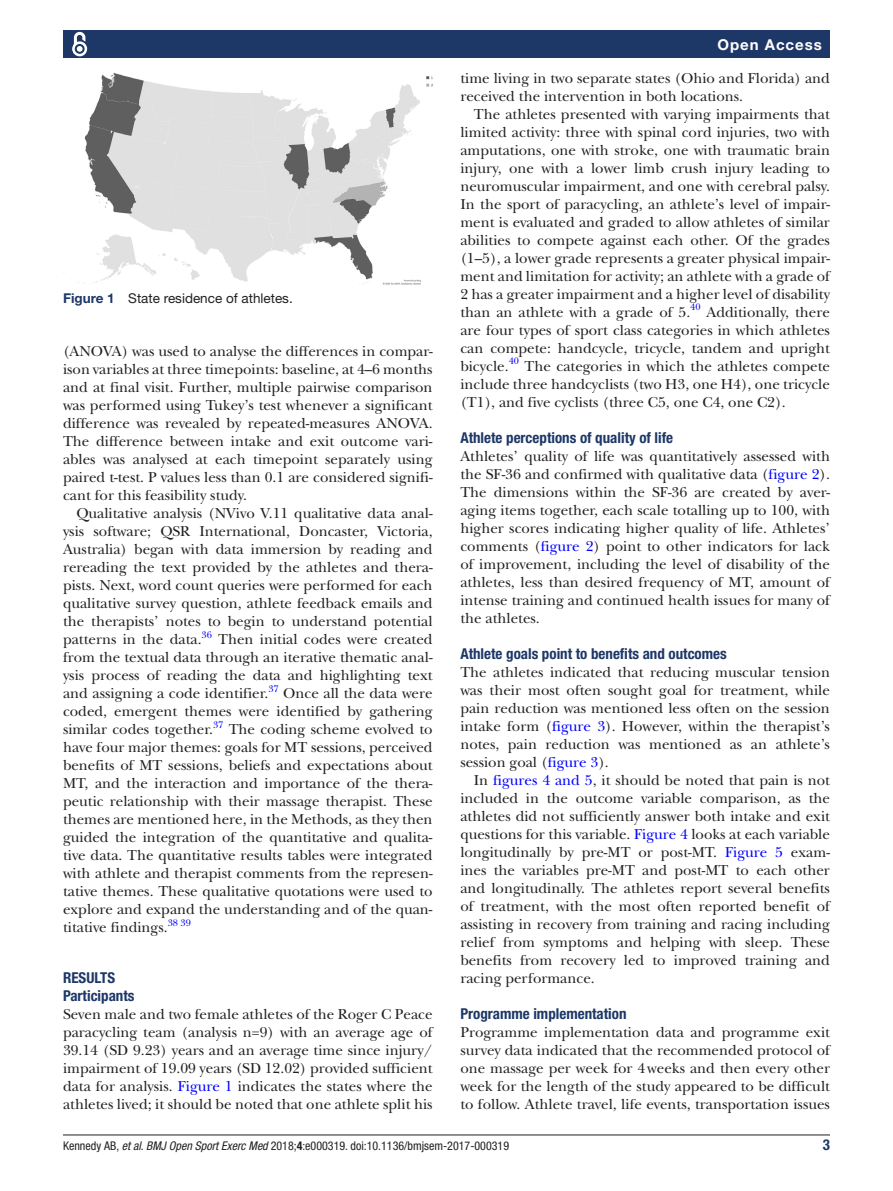
<style>
.page{position:relative;width:893px;height:1191px;background:#fff}
.page>*{position:absolute;margin:0;border:0;box-sizing:border-box;transform-origin:0 0}
.t1{font:15px/18px "New Baskerville";color:#231f20;text-align:justify}
.t2{font:700 condensed 15px/18px "Helvetica Neue LT Std";color:#1d3766}
.t3{font:700 15px "Helvetica Neue LT Std";letter-spacing:.065em;color:#fff}
.t4{font:13.5px "Helvetica Neue LT Std";color:#231f20}
.t5{font:condensed 12px "Helvetica Neue LT Std";color:#231f20}
.t6{font:9.9px "New Baskerville";color:#00f}
.s1{font-weight:700;color:#1d3766}
.s2{color:#00f}
.s3{font-style:italic}
.s4{font-weight:700}
</style>
<div class="page">
<hr style="left:63px;top:1134px;width:767px;height:1px;background:#231f20">
<div style="left:63px;top:31px;width:767px;height:27px;background:#1d3766"></div>
<svg style="left:72px;top:31px;width:16px;height:26px"></svg>
<img style="left:63px;top:73px;width:370px;height:212px">
<p class="t4" style="left:63px;top:290px;width:231px"><span class="s1">Figure 1</span> State residence of athletes.</p>
<p class="t1" style="left:63px;top:342px;width:371px">(ANOVA) was used to analyse the differences in compar&shy;ison variables at three timepoints: baseline, at 4–6 months and at final visit. Further, multiple pairwise comparison was performed using Tukey’s test whenever a significant difference was revealed by repeated-measures ANOVA.<br>The difference between intake and exit outcome vari&shy;ables was analysed at each timepoint separately using paired t-test. P values less than 0.1 are considered signifi&shy;cant for this feasibility study.</p>
<p class="t1" style="left:63px;top:504px;width:371px;text-indent:14px">Qualitative analysis (NVivo V.11 qualitative data anal&shy;ysis software; QSR International, Doncaster, Victoria, Australia) began with data immersion by reading and rereading the text provided by the athletes and thera&shy;pists. Next, word count queries were performed for each qualitative survey question, athlete feedback emails and the therapists’ notes to begin to understand potential patterns in the data.</p>
<p class="t6" style="left:202px;top:628px;width:12px">36</p>
<p class="t1" style="left:63px;top:630px;width:371px;text-indent:155px">Then initial codes were created from the textual data through an iterative thematic anal&shy;ysis process of reading the data and highlighting text and assigning a code identifier.</p>
<p class="t6" style="left:268px;top:682px;width:12px">37</p>
<p class="t1" style="left:63px;top:684px;width:371px;text-indent:220px">Once all the data were coded, emergent themes were identified by gathering similar codes together.</p>
<p class="t6" style="left:213px;top:718px;width:12px">37</p>
<p class="t1" style="left:63px;top:720px;width:371px;text-indent:166px">The coding scheme evolved to have four major themes: goals for MT sessions, perceived benefits of MT sessions, beliefs and expectations about MT, and the interaction and importance of the thera&shy;peutic relationship with their massage therapist. These themes are mentioned here, in the Methods, as they then guided the integration of the quantitative and qualita&shy;tive data. The quantitative results tables were integrated with athlete and therapist comments from the represen&shy;tative themes. These qualitative quotations were used to explore and expand the understanding and of the quan&shy;titative findings.<sup>38</sup> <sup>39</sup></p>
<p class="t2" style="left:63px;top:968px;width:73px">Results<br>Participants</p>
<p class="t1" style="left:63px;top:1005px;width:371px">Seven male and two female athletes of the Roger C Peace paracycling team (analysis n=9) with an average age of 39.14 (SD 9.23) years and an average time since injury/ impairment of 19.09 years (SD 12.02) provided sufficient data for analysis. <span class="s2">Figure 1</span> indicates the states where the athletes lived; it should be noted that one athlete split his</p>
<p class="t3" style="left:717px;top:35px;width:106px">Open Access</p>
<p class="t1" style="left:460px;top:69px;width:371px">time living in two separate states (Ohio and Florida) and received the intervention in both locations.</p>
<p class="t1" style="left:460px;top:105px;width:371px;text-indent:14px">The athletes presented with varying impairments that limited activity: three with spinal cord injuries, two with amputations, one with stroke, one with traumatic brain injury, one with a lower limb crush injury leading to neuromuscular impairment, and one with cerebral palsy.<br>In the sport of paracycling, an athlete’s level of impair&shy;ment is evaluated and graded to allow athletes of similar abilities to compete against each other. Of the grades (1–5), a lower grade represents a greater physical impair&shy;ment and limitation for activity; an athlete with a grade of 2 has a greater impairment and a higher level of disability than an athlete with a grade of 5.</p>
<p class="t6" style="left:690px;top:301px;width:12px">40</p>
<p class="t1" style="left:460px;top:303px;width:371px;text-indent:246px">Additionally, there are four types of sport class categories in which athletes can compete: handcycle, tricycle, tandem and upright bicycle.</p>
<p class="t6" style="left:509px;top:355px;width:12px">40</p>
<p class="t1" style="left:460px;top:357px;width:371px;text-indent:64px">The categories in which the athletes compete include three handcyclists (two H3, one H4), one tricycle (T1), and five cyclists (three C5, one C4, one C2).</p>
<p class="t2" style="left:460px;top:428px;width:214px">Athlete perceptions of quality of life</p>
<p class="t1" style="left:460px;top:447px;width:371px">Athletes’ quality of life was quantitatively assessed with the SF-36 and confirmed with qualitative data (<span class="s2">figure 2</span>).<br>The dimensions within the SF-36 are created by aver&shy;aging items together, each scale totalling up to 100, with higher scores indicating higher quality of life. Athletes’ comments (<span class="s2">figure 2</span>) point to other indicators for lack of improvement, including the level of disability of the athletes, less than desired frequency of MT, amount of intense training and continued health issues for many of the athletes.</p>
<p class="t2" style="left:460px;top:644px;width:268px">Athlete goals point to benefits and outcomes</p>
<p class="t1" style="left:460px;top:663px;width:371px">The athletes indicated that reducing muscular tension was their most often sought goal for treatment, while pain reduction was mentioned less often on the session intake form (<span class="s2">figure 3</span>). However, within the therapist’s notes, pain reduction was mentioned as an athlete’s session goal (<span class="s2">figure 3</span>).</p>
<p class="t1" style="left:460px;top:771px;width:371px;text-indent:14px">In <span class="s2">figures 4 and 5</span>, it should be noted that pain is not included in the outcome variable comparison, as the athletes did not sufficiently answer both intake and exit questions for this variable. <span class="s2">Figure 4</span> looks at each variable longitudinally by pre-MT or post-MT. <span class="s2">Figure 5</span> exam&shy;ines the variables pre-MT and post-MT to each other and longitudinally. The athletes report several benefits of treatment, with the most often reported benefit of assisting in recovery from training and racing including relief from symptoms and helping with sleep. These benefits from recovery led to improved training and racing performance.</p>
<p class="t2" style="left:460px;top:1004px;width:168px">Programme implementation</p>
<p class="t1" style="left:460px;top:1023px;width:371px">Programme implementation data and programme exit survey data indicated that the recommended protocol of one massage per week for 4weeks and then every other week for the length of the study appeared to be difficult to follow. Athlete travel, life events, transportation issues</p>
<p class="t5" style="left:63px;top:1138px;width:448px">Kennedy AB, <span class="s3">et al</span>. <span class="s3">BMJ Open Sport Exerc Med</span> 2018;<span class="s4">4</span>:e000319. doi:10.1136/bmjsem-2017-000319</p>
<p class="t2" style="left:823px;top:1135px;width:9px">3</p>
</div>
